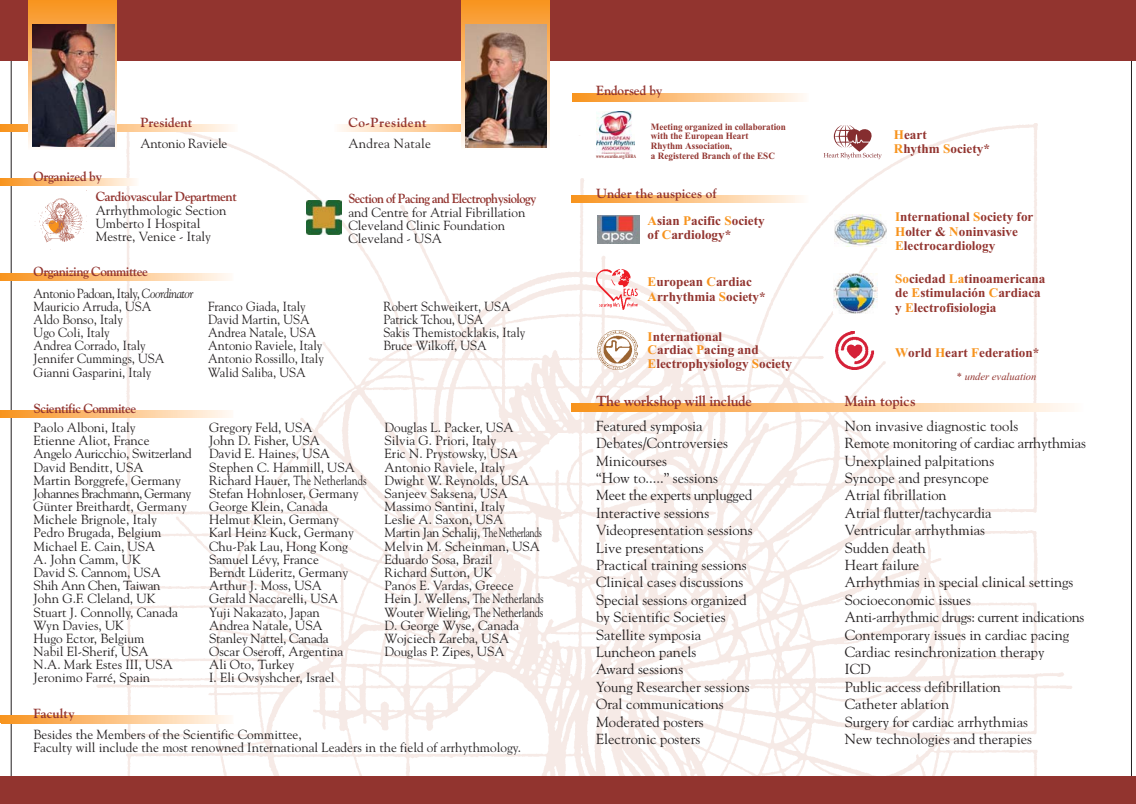
<style>
.page{position:relative;width:1136px;height:804px;background:#fff}
.page>*{position:absolute;margin:0;border:0;box-sizing:border-box;transform-origin:0 0}
.t1{font:14.55px/17.4px "Goudy";color:#231f20}
.t2{font:700 14.55px "Goudy";letter-spacing:-.02em;color:#92342f}
.t3{font:700 14.55px "Goudy";color:#92342f}
.t4{font:13.2px/13.2px "Goudy";color:#231f20}
.t5{font:13.2px/13.2px "Goudy";color:#231f20;scale:.95 1}
.t6{font:700 13.2px/14.5px "Times New Roman";color:#92342f}
.t7{font:700 13.2px "Goudy";letter-spacing:-.035em;color:#92342f}
.t8{font:13.2px/21.6px "Goudy";letter-spacing:-.035em;color:#231f20;scale:.95 1}
.t9{font:700 13.2px "Goudy";letter-spacing:-.035em;color:#92342f;scale:.95 1}
.t10{font:700 13.2px "Goudy";color:#92342f}
.t11{font:700 13.2px "Goudy";letter-spacing:.04em;color:#92342f}
.t12{font:13.2px "Goudy";letter-spacing:.02em;color:#231f20}
.t13{font:700 13.2px "Goudy";letter-spacing:-.01em;color:#92342f}
.t14{font:italic 10.5px "Times New Roman";color:#92342f}
.t15{font:700 9.6px/9.6px "Times New Roman";color:#92342f;scale:.95 1}
.t16{font:700 5.25px "Times New Roman";color:#92342f;scale:.7 1}
.s1{font-weight:700;color:#92342f}
.s2{font-style:italic}
.s3{color:#f7931d}
</style>
<div class="page">
<img style="left:97px;top:123px;width:975px;height:653px">
<div style="left:0;top:776px;width:1135px;height:28px;background:#92342f"></div>
<div style="left:0;top:1px;width:1135px;height:60px;background:#92342f"></div>
<svg style="left:1px;top:124px;width:236px;height:7px"></svg>
<svg style="left:334px;top:124px;width:127px;height:7px"></svg>
<svg style="left:28px;top:0;width:89px;height:56px;background:#f09833"></svg>
<svg style="left:28px;top:56px;width:89px;height:93px"></svg>
<img style="left:33px;top:25px;width:81px;height:122px">
<svg style="left:461px;top:0;width:89px;height:126px;background:#f0a249"></svg>
<svg style="left:461px;top:126px;width:89px;height:23px"></svg>
<img style="left:466px;top:25px;width:80px;height:122px">
<svg style="left:1px;top:178px;width:137px;height:8px"></svg>
<img style="left:35px;top:190px;width:52px;height:53px">
<img style="left:306px;top:200px;width:36px;height:35px">
<svg style="left:1px;top:410px;width:60px;height:8px"></svg>
<svg style="left:61px;top:410px;width:172px;height:8px"></svg>
<svg style="left:233px;top:410px;width:2px;height:8px"></svg>
<div style="left:1px;top:715px;width:31px;height:8px;background:#f89a2b"></div>
<svg style="left:32px;top:715px;width:201px;height:8px;background:#fccc96"></svg>
<svg style="left:233px;top:715px;width:2px;height:8px"></svg>
<div style="left:571px;top:94px;width:29px;height:7px;background:#f89929"></div>
<svg style="left:600px;top:94px;width:204px;height:7px"></svg>
<svg style="left:823px;top:125px;width:58px;height:34px"></svg>
<img style="left:596px;top:111px;width:38px;height:43px">
<img style="left:597px;top:330px;width:40px;height:40px">
<svg style="left:571px;top:195px;width:223px;height:7px;background:#fcc281"></svg>
<div style="left:794px;top:195px;width:14px;height:7px;background:#fff8f2"></div>
<img style="left:596px;top:269px;width:44px;height:40px">
<img style="left:834px;top:214px;width:52px;height:32px">
<img style="left:833px;top:273px;width:44px;height:40px">
<img style="left:597px;top:216px;width:42px;height:27px">
<img style="left:835px;top:332px;width:41px;height:38px">
<svg style="left:571px;top:403px;width:478px;height:8px;background:#fcc281"></svg>
<div style="left:1049px;top:403px;width:34px;height:8px;background:#fff8f2"></div>
<svg style="left:1px;top:273px;width:200px;height:8px;background:#fbbe79"></svg>
<svg style="left:201px;top:273px;width:32px;height:8px"></svg>
<svg style="left:233px;top:273px;width:2px;height:8px"></svg>
<p class="t7" style="left:34px;top:171px;width:70px">Organized by</p>
<p class="t10" style="left:140px;top:117px;width:53px">President</p>
<p class="t4" style="left:140px;top:138px;width:89px">Antonio Raviele</p>
<p class="t7" style="left:96px;top:192px;width:142px">Cardiovascular Department</p>
<p class="t4" style="left:96px;top:204px;width:132px">Arrhythmologic Section<br>Umberto I Hospital<br>Mestre, Venice - Italy</p>
<p class="t11" style="left:348px;top:117px;width:80px">Co-President</p>
<p class="t12" style="left:348px;top:138px;width:84px">Andrea Natale</p>
<p class="t9" style="left:348px;top:194px;width:199px">Section of Pacing and Electrophysiology</p>
<p class="t4" style="left:348px;top:206px;width:178px">and Centre for Atrial Fibrillation<br>Cleveland Clinic Foundation<br>Cleveland - USA</p>
<p class="t8" style="left:34px;top:261px;width:170px"><span class="s1">Organizing Committee<br></span>Antonio Padoan, Italy, <span class="s2">Coordinator</span></p>
<p class="t5" style="left:34px;top:300px;width:139px">Mauricio Arruda, USA<br>Aldo Bonso, Italy<br>Ugo Coli, Italy<br>Andrea Corrado, Italy<br>Jennifer Cummings, USA<br>Gianni Gasparini, Italy</p>
<p class="t5" style="left:208px;top:300px;width:123px">Franco Giada, Italy<br>David Martin, USA<br>Andrea Natale, USA<br>Antonio Raviele, Italy<br>Antonio Rossillo, Italy<br>Walid Saliba, USA</p>
<p class="t5" style="left:383px;top:300px;width:151px">Robert Schweikert, USA<br>Patrick Tchou, USA<br>Sakis Themistocklakis, Italy<br>Bruce Wilkoff, USA</p>
<p class="t7" style="left:34px;top:403px;width:104px">Scientific Commitee</p>
<p class="t4" style="left:34px;top:422px;width:160px">Paolo Alboni, Italy<br>Etienne Aliot, France<br>Angelo Auricchio, Switzerland<br>David Benditt, USA<br>Martin Borggrefe, Germany<br>Johannes Brachmann, Germany<br>Günter Breithardt, Germany<br>Michele Brignole, Italy<br>Pedro Brugada, Belgium<br>Michael E. Cain, USA<br>A. John Camm, UK<br>David S. Cannom, USA<br>Shih Ann Chen, Taiwan<br>John G.F. Cleland, UK<br>Stuart J. Connolly, Canada<br>Wyn Davies, UK<br>Hugo Ector, Belgium<br>Nabil El-Sherif, USA<br>N.A. Mark Estes III, USA<br>Jeronimo Farré, Spain</p>
<p class="t4" style="left:209px;top:422px;width:159px">Gregory Feld, USA<br>John D. Fisher, USA<br>David E. Haines, USA<br>Stephen C. Hammill, USA<br>Richard Hauer, The Netherlands<br>Stefan Hohnloser, Germany<br>George Klein, Canada<br>Helmut Klein, Germany<br>Karl Heinz Kuck, Germany<br>Chu-Pak Lau, Hong Kong<br>Samuel Lévy, France<br>Berndt Lüderitz, Germany<br>Arthur J. Moss, USA<br>Gerald Naccarelli, USA<br>Yuji Nakazato, Japan<br>Andrea Natale, USA<br>Stanley Nattel, Canada<br>Oscar Oseroff, Argentina<br>Ali Oto, Turkey<br>I. Eli Ovsyshcher, Israel</p>
<p class="t4" style="left:384px;top:422px;width:161px">Douglas L. Packer, USA<br>Silvia G. Priori, Italy<br>Eric N. Prystowsky, USA<br>Antonio Raviele, Italy<br>Dwight W. Reynolds, USA<br>Sanjeev Saksena, USA<br>Massimo Santini, Italy<br>Leslie A. Saxon, USA<br>Martin Jan Schalij, The Netherlands<br>Melvin M. Scheinman, USA<br>Eduardo Sosa, Brazil<br>Richard Sutton, UK<br>Panos E. Vardas, Greece<br>Hein J. Wellens, The Netherlands<br>Wouter Wieling, The Netherlands<br>D. George Wyse, Canada<br>Wojciech Zareba, USA<br>Douglas P. Zipes, USA</p>
<p class="t10" style="left:34px;top:708px;width:42px">Faculty</p>
<p class="t4" style="left:34px;top:729px;width:489px">Besides the Members of the Scientific Committee,<br>Faculty will include the most renowned International Leaders in the field of arrhythmology.</p>
<p class="t13" style="left:596px;top:85px;width:68px">Endorsed by</p>
<p class="t15" style="left:651px;top:123px;width:143px">Meeting organized in collaboration with the European Heart<br>Rhythm Association,</p>
<p class="t16" style="left:596px;top:155px;width:59px">www.escardio.org/EHRA</p>
<p class="t15" style="left:651px;top:152px;width:132px">a Registered Branch of the ESC</p>
<p class="t10" style="left:596px;top:188px;width:122px">Under the auspices of</p>
<p class="t6" style="left:893px;top:130px;width:98px;line-height:13.2px"><span class="s3">H</span>eart<br><span class="s3">R</span>hythm <span class="s3">S</span>ociety*</p>
<p class="t6" style="left:895px;top:211px;width:140px"><span class="s3">I</span>nternational <span class="s3">S</span>ociety for<br><span class="s3">H</span>olter &amp; <span class="s3">N</span>oninvasive<br><span class="s3">E</span>lectrocardiology</p>
<p class="t6" style="left:647px;top:215px;width:119px"><span class="s3">A</span>sian <span class="s3">P</span>acific <span class="s3">S</span>ociety of <span class="s3">C</span>ardiology*</p>
<p class="t6" style="left:647px;top:276px;width:120px"><span class="s3">E</span>uropean <span class="s3">C</span>ardiac<br><span class="s3">A</span>rrhythmia <span class="s3">S</span>ociety*</p>
<p class="t6" style="left:895px;top:272px;width:152px"><span class="s3">So</span>ciedad <span class="s3">La</span>tinoamericana de <span class="s3">E</span>stimulación <span class="s3">C</span>ardiaca y <span class="s3">E</span>lectrofisiologia</p>
<p class="t6" style="left:895px;top:346px;width:146px"><span class="s3">W</span>orld <span class="s3">H</span>eart <span class="s3">F</span>ederation*</p>
<p class="t14" style="left:956px;top:370px;width:81px">* under evaluation</p>
<p class="t6" style="left:647px;top:331px;width:146px;line-height:13.2px"><span class="s3">I</span>nternational<br><span class="s3">C</span>ardiac <span class="s3">P</span>acing and<br><span class="s3">E</span>lectrophysiology <span class="s3">S</span>ociety</p>
<p class="t2" style="left:596px;top:395px;width:157px">The workshop will include</p>
<p class="t1" style="left:596px;top:418px;width:158px">Featured symposia<br>Debates/Controversies<br>Minicourses<br>“How to.....” sessions<br>Meet the experts unplugged<br>Interactive sessions<br>Videopresentation sessions<br>Live presentations<br>Practical training sessions<br>Clinical cases discussions<br>Special sessions organized by Scientific Societies<br>Satellite symposia<br>Luncheon panels<br>Award sessions<br>Young Researcher sessions<br>Oral communications<br>Moderated posters<br>Electronic posters</p>
<p class="t3" style="left:844px;top:395px;width:72px">Main topics</p>
<p class="t1" style="left:844px;top:418px;width:242px">Non invasive diagnostic tools<br>Remote monitoring of cardiac arrhythmias<br>Unexplained palpitations<br>Syncope and presyncope<br>Atrial fibrillation<br>Atrial flutter/tachycardia<br>Ventricular arrhythmias<br>Sudden death<br>Heart failure<br>Arrhythmias in special clinical settings<br>Socioeconomic issues<br>Anti-arrhythmic drugs: current indications<br>Contemporary issues in cardiac pacing<br>Cardiac resinchronization therapy<br>ICD<br>Public access defibrillation<br>Catheter ablation<br>Surgery for cardiac arrhythmias<br>New technologies and therapies</p>
</div>
